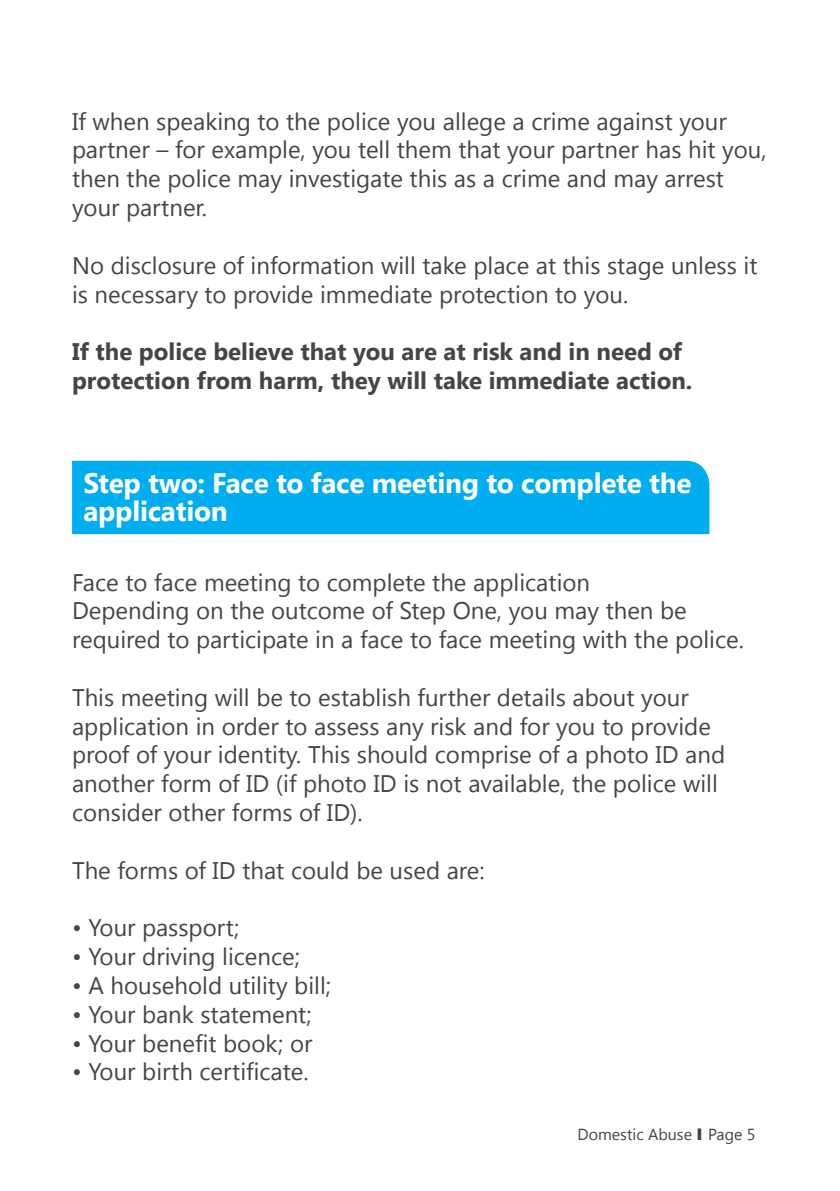
<style>
.page{position:relative;width:840px;height:1191px;background:#fff}
.page>*{position:absolute;margin:0;border:0;box-sizing:border-box;transform-origin:0 0}
.t1{font:700 28px/28px "Segoe UI";letter-spacing:-.01em;color:#fff}
.t2{font:24px/28.8px "Segoe UI";color:#454446}
.t3{font:700 24px/28.8px "Segoe UI";color:#454446}
.t4{font:16px "Segoe UI";color:#454446}
.s1{font-family:"Arial";font-weight:900}
</style>
<div class="page">
<div style="left:72px;top:461px;width:637px;height:73px;background:#00aeef"></div>
<p class="t2" style="left:72px;top:106px;width:695px">If when speaking to the police you allege a crime against your partner – for example, you tell them that your partner has hit you, then the police may investigate this as a crime and may arrest your partner.</p>
<p class="t2" style="left:72px;top:250px;width:686px">No disclosure of information will take place at this stage unless it is necessary to provide immediate protection to you.</p>
<p class="t3" style="left:72px;top:336px;width:621px">If the police believe that you are at risk and in need of protection from harm, they will take immediate action.</p>
<p class="t1" style="left:83px;top:467px;width:609px">Step two: Face to face meeting to complete the application</p>
<p class="t2" style="left:72px;top:566px;width:519px">Face to face meeting to complete the application</p>
<p class="t2" style="left:72px;top:595px;width:673px">Depending on the outcome of Step One, you may then be required to participate in a face to face meeting with the police.</p>
<p class="t2" style="left:72px;top:682px;width:654px">This meeting will be to establish further details about your application in order to assess any risk and for you to provide proof of your identity. This should comprise of a photo ID and another form of ID (if photo ID is not available, the police will consider other forms of ID).</p>
<p class="t2" style="left:72px;top:854px;width:414px">The forms of ID that could be used are:</p>
<p class="t2" style="left:72px;top:912px;width:168px">• Your passport;</p>
<p class="t2" style="left:72px;top:941px;width:229px">• Your driving licence;</p>
<p class="t2" style="left:72px;top:970px;width:260px">• A household utility bill;</p>
<p class="t2" style="left:72px;top:998px;width:241px">• Your bank statement;</p>
<p class="t2" style="left:72px;top:1027px;width:242px">• Your benefit book; or</p>
<p class="t2" style="left:72px;top:1056px;width:238px">• Your birth certificate.</p>
<p class="t4" style="left:577px;top:1123px;width:179px">Domestic Abuse <span class="s1">I</span> Page 5</p>
</div>
